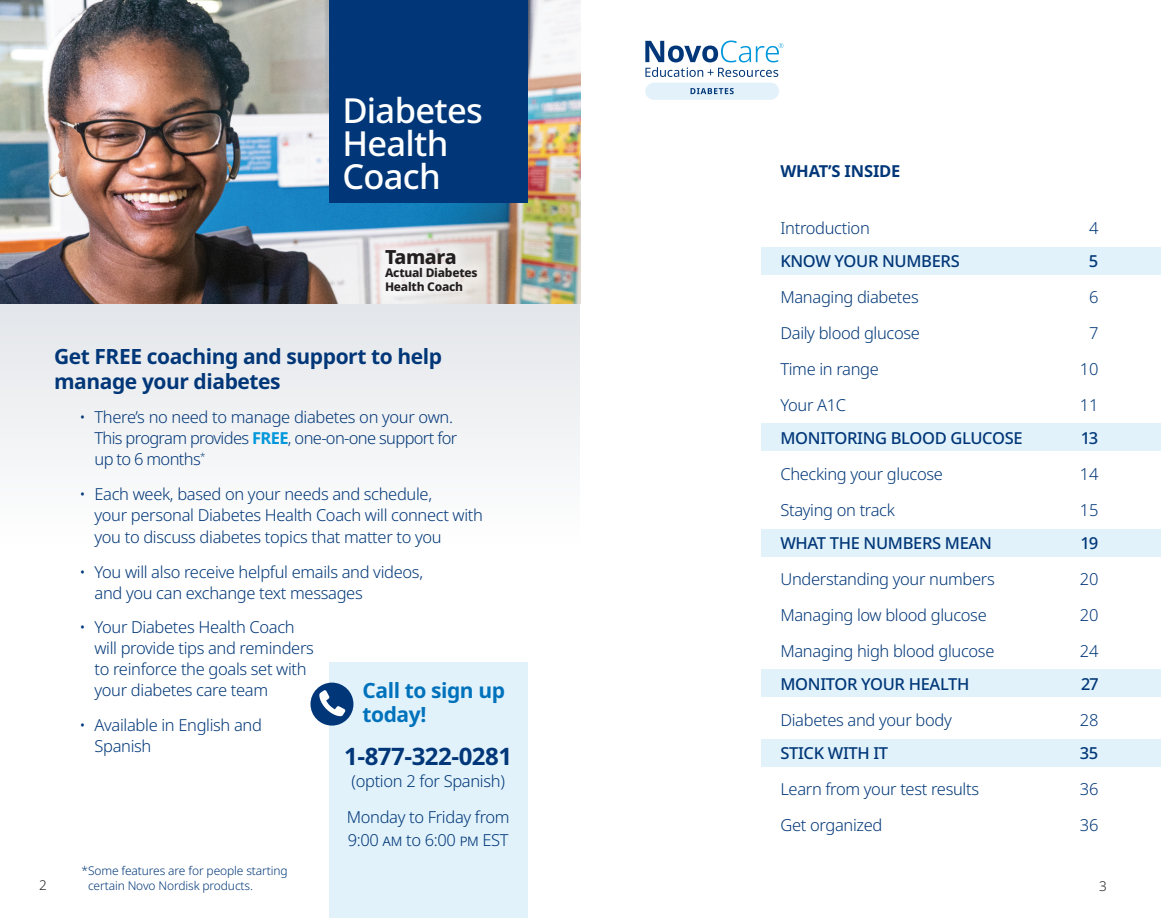
<style>
.page{position:relative;width:1161px;height:918px;background:#fff}
.page>*{position:absolute;margin:0;border:0;box-sizing:border-box;transform-origin:0 0}
.Headline{font:500 34.5px/33px "Apis";letter-spacing:-.02em;color:#fff}
.body_text{font:700 24px "Apis";letter-spacing:-.02em;color:#013778}
.Major_subhead{font:700 21px/25.2px "Apis";letter-spacing:-.02em;color:#013778}
.body_text-2{font:700 21px/24px "Apis";letter-spacing:-.02em;color:#0072bc}
.minor_subhead{font:800 19.5px "Apis";letter-spacing:-.02em;color:#231f20}
.body_text-3{font:300 16.5px/21px "Apis";letter-spacing:-.02em;color:#013778}
.body_text-4{font:300 16.5px/21px "Apis";letter-spacing:-.04em;color:#013778}
.t1{font:500 16.5px "Apis";letter-spacing:-.02em;color:#013778}
.chart_head{font:700 16.5px "Apis";letter-spacing:-.01em;color:#013778}
.t2{font:300 13.5px "Apis";color:#231f20}
.footnote{font:300 12px/15px "Apis";letter-spacing:-.01em;color:#013778}
.minor_subhead-2{font:800 12px/13.5px "Apis";letter-spacing:-.02em;color:#231f20}
.s1{font-weight:700;color:#0097db}
</style>
<div class="page">
<div style="left:762px;top:247px;width:399px;height:27px;background:#e1f2fb"></div>
<div style="left:762px;top:423px;width:399px;height:27px;background:#e1f2fb"></div>
<div style="left:762px;top:529px;width:399px;height:28px;background:#e1f2fb"></div>
<div style="left:762px;top:669px;width:399px;height:28px;background:#e1f2fb"></div>
<div style="left:762px;top:739px;width:399px;height:28px;background:#e1f2fb"></div>
<div style="left:645px;top:83px;width:134px;height:17px;background:#e2f1fa;border-radius:9px"></div>
<svg style="left:645px;top:41px;width:138px;height:36px"></svg>
<svg style="left:691px;top:88px;width:43px;height:6px"></svg>
<div style="left:0;top:300px;width:580px;height:243px;background:linear-gradient(to right,#f0f2f4,#f0f2f4)"></div>
<img style="left:0;top:0;width:580px;height:304px">
<div style="left:329px;top:662px;width:199px;height:256px;background:#e1f2fb"></div>
<div style="left:329px;top:0;width:199px;height:202px;background:#013778"></div>
<div style="left:310px;top:683px;width:43px;height:43px;background:#013778;border-radius:50%"></div>
<svg style="left:319px;top:690px;width:27px;height:26px"></svg>
<svg style="left:371px;top:237px;width:120px;height:68px"></svg>
<p class="Headline" style="left:342px;top:94px;width:142px">Diabetes<br>Health<br>Coach</p>
<p class="minor_subhead" style="left:385px;top:243px;width:73px">Tamara</p>
<p class="minor_subhead-2" style="left:385px;top:266px;width:94px">Actual Diabetes<br>Health Coach</p>
<p class="t2" style="left:39px;top:876px;width:9px">2</p>
<p class="Major_subhead" style="left:54px;top:344px;width:390px">Get FREE coaching and support to help manage your diabetes</p>
<p class="body_text-4" style="left:94px;top:407px;width:364px;text-indent:-15px">• There’s no need to manage diabetes on your own.<br>This program provides <span class="s1">FREE</span>, one-on-one support for up to 6 months<sup>*</sup></p>
<p class="body_text-3" style="left:94px;top:484px;width:390px;text-indent:-15px">• Each week, based on your needs and schedule,<br>your personal Diabetes Health Coach will connect with</p>
<p class="body_text-3" style="left:94px;top:527px;width:349px">you to discuss diabetes topics that matter to you</p>
<p class="body_text-3" style="left:94px;top:562px;width:330px;text-indent:-15px">• You will also receive helpful emails and videos, and you can exchange text messages</p>
<p class="body_text-3" style="left:94px;top:617px;width:221px;text-indent:-15px">• Your Diabetes Health Coach will provide tips and reminders to reinforce the goals set with your diabetes care team</p>
<p class="body_text-3" style="left:94px;top:715px;width:169px;text-indent:-15px">• Available in English and<br>Spanish</p>
<p class="body_text-2" style="left:363px;top:679px;width:144px">Call to sign up today!</p>
<p class="body_text" style="left:344px;top:739px;width:169px">1-877-322-0281</p>
<p class="body_text-3" style="left:351px;top:771px;width:155px">(option 2 for Spanish)</p>
<p class="body_text-3" style="left:347px;top:806px;width:164px;line-height:22.5px">Monday to Friday from<br>9:00 am to 6:00 pm EST</p>
<p class="footnote" style="left:88px;top:863px;width:201px;text-indent:-6px">*Some features are for people starting certain Novo Nordisk products.</p>
<p class="chart_head" style="left:780px;top:160px;width:122px">WHAT’S INSIDE</p>
<p class="body_text-3" style="left:780px;top:218px;width:91px">Introduction</p>
<p class="body_text-3" style="left:1089px;top:218px;width:11px">4</p>
<p class="t1" style="left:780px;top:249px;width:181px">KNOW YOUR NUMBERS</p>
<p class="t1" style="left:1089px;top:249px;width:11px">5</p>
<p class="body_text-3" style="left:780px;top:287px;width:140px">Managing diabetes</p>
<p class="body_text-3" style="left:1089px;top:287px;width:11px">6</p>
<p class="body_text-3" style="left:780px;top:323px;width:141px">Daily blood glucose</p>
<p class="body_text-3" style="left:1089px;top:323px;width:11px">7</p>
<p class="body_text-3" style="left:780px;top:359px;width:100px">Time in range</p>
<p class="body_text-3" style="left:1080px;top:359px;width:20px">10</p>
<p class="body_text-3" style="left:780px;top:395px;width:67px">Your A1C</p>
<p class="body_text-3" style="left:1080px;top:395px;width:20px">11</p>
<p class="t1" style="left:780px;top:426px;width:244px">MONITORING BLOOD GLUCOSE</p>
<p class="t1" style="left:1082px;top:426px;width:18px">13</p>
<p class="body_text-3" style="left:780px;top:464px;width:164px">Checking your glucose</p>
<p class="body_text-3" style="left:1080px;top:464px;width:20px">14</p>
<p class="body_text-3" style="left:780px;top:500px;width:116px">Staying on track</p>
<p class="body_text-3" style="left:1080px;top:500px;width:20px">15</p>
<p class="t1" style="left:780px;top:531px;width:213px">WHAT THE NUMBERS MEAN</p>
<p class="t1" style="left:1082px;top:531px;width:18px">19</p>
<p class="body_text-3" style="left:780px;top:569px;width:216px">Understanding your numbers</p>
<p class="body_text-3" style="left:1080px;top:569px;width:20px">20</p>
<p class="body_text-3" style="left:780px;top:605px;width:208px">Managing low blood glucose</p>
<p class="body_text-3" style="left:1080px;top:605px;width:20px">20</p>
<p class="body_text-3" style="left:780px;top:641px;width:216px">Managing high blood glucose</p>
<p class="body_text-3" style="left:1080px;top:641px;width:20px">24</p>
<p class="t1" style="left:780px;top:672px;width:191px">MONITOR YOUR HEALTH</p>
<p class="t1" style="left:1081px;top:672px;width:19px">27</p>
<p class="body_text-3" style="left:780px;top:710px;width:173px">Diabetes and your body</p>
<p class="body_text-3" style="left:1080px;top:710px;width:20px">28</p>
<p class="t1" style="left:780px;top:741px;width:109px">STICK WITH IT</p>
<p class="t1" style="left:1080px;top:741px;width:20px">35</p>
<p class="body_text-3" style="left:780px;top:779px;width:200px">Learn from your test results</p>
<p class="body_text-3" style="left:1080px;top:779px;width:20px">36</p>
<p class="body_text-3" style="left:780px;top:815px;width:104px">Get organized</p>
<p class="body_text-3" style="left:1080px;top:815px;width:20px">36</p>
<p class="t2" style="left:1099px;top:877px;width:9px">3</p>
</div>
